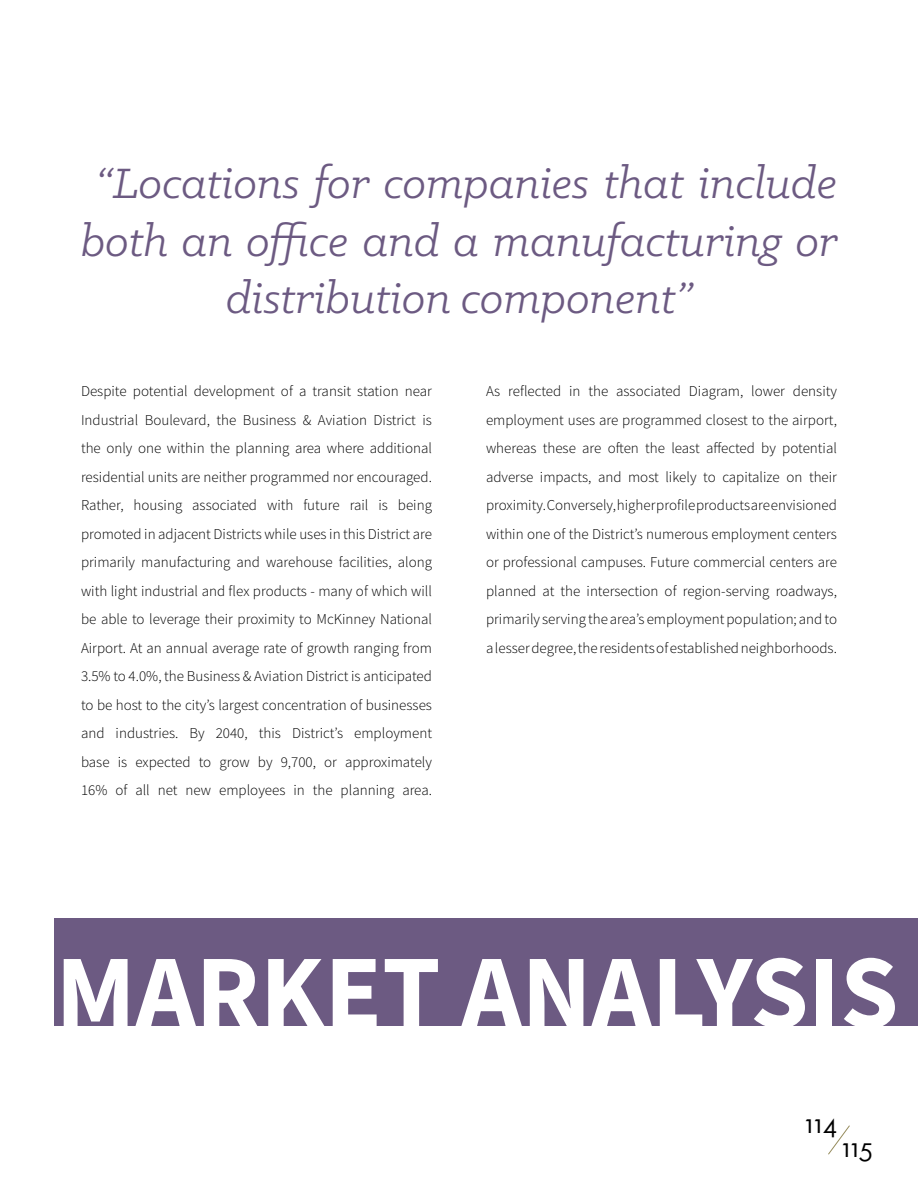
<style>
.page{position:relative;width:918px;height:1188px;background:#fff}
.page>*{position:absolute;margin:0;border:0;box-sizing:border-box;transform-origin:0 0}
.t1{font:700 105px "Source Sans Pro";color:#fff}
.t2{font:italic 48px/57.6px "Klinic Slab";color:#6c5a82;text-align:center}
.t3{font:27px "Futura SCTOT";letter-spacing:-.04em;color:#000}
.t4{font:300 15px/28.5px "Source Sans Pro";color:#000;text-align:justify}
</style>
<div class="page">
<div style="left:54px;top:918px;width:864px;height:108px;background:#6c5a82"></div>
<svg style="left:828px;top:1125px;width:22px;height:30px"></svg>
<h2 class="t2" style="left:81px;top:153px;width:758px">“Locations for companies that include both an office and a manufacturing or distribution component”</h2>
<p class="t4" style="left:81px;top:377px;width:353px">Despite potential development of a transit station near Industrial Boulevard, the Business &amp; Aviation District is the only one within the planning area where additional residential units are neither programmed nor encouraged.<br>Rather, housing associated with future rail is being promoted in adjacent Districts while uses in this District are primarily manufacturing and warehouse facilities, along with light industrial and flex products - many of which will be able to leverage their proximity to McKinney National Airport. At an annual average rate of growth ranging from 3.5% to 4.0%, the Business &amp; Aviation District is anticipated to be host to the city’s largest concentration of businesses and industries. By 2040, this District’s employment base is expected to grow by 9,700, or approximately 16% of all net new employees in the planning area.</p>
<p class="t4" style="left:486px;top:377px;width:353px">As reflected in the associated Diagram, lower density employment uses are programmed closest to the airport, whereas these are often the least affected by potential adverse impacts, and most likely to capitalize on their proximity. Conversely, higher profile products are envisioned within one of the District’s numerous employment centers or professional campuses. Future commercial centers are planned at the intersection of region-serving roadways, primarily serving the area’s employment population; and to a lesser degree, the residents of established neighborhoods.</p>
<h1 class="t1" style="left:56px;top:922px;width:844px">MARKET ANALYSIS</h1>
<h3 class="t3" style="left:805px;top:1109px;width:34px">114</h3>
<h3 class="t3" style="left:841px;top:1133px;width:34px">115</h3>
</div>
